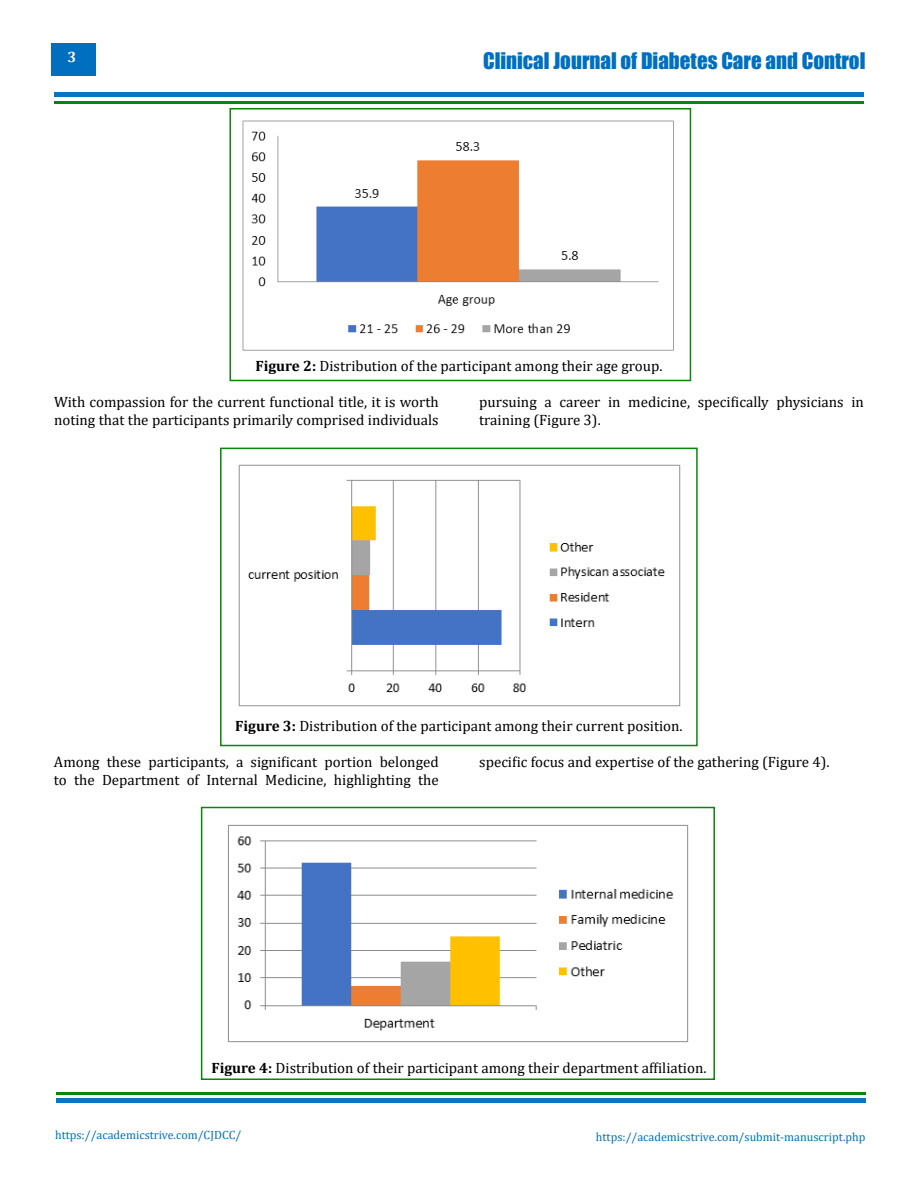
<style>
.page{position:relative;width:918px;height:1188px;background:#fff}
.page>*{position:absolute;margin:0;border:0;box-sizing:border-box;transform-origin:0 0}
.t1{font:21px "Impact";color:#006fc0}
.t2{font:15px/18px "Cambria";color:#000}
.t3{font:700 15px "Cambria";color:#fff}
.t4{font:12px "Cambria";color:#006fc0}
.s1{font-weight:700}
</style>
<div class="page">
<div style="left:51px;top:43px;width:45px;height:33px;background:#006fc0"></div>
<div style="left:54px;top:92px;width:810px;height:5px;background:#0b75c2"></div>
<hr style="left:56px;top:1098px;width:810px;height:4px;background:#0b75c2">
<hr style="left:54px;top:101px;width:810px;height:2px;background:#007f01">
<hr style="left:56px;top:1092px;width:810px;height:2px;background:#007f01">
<img style="left:242px;top:120px;width:432px;height:231px">
<img style="left:238px;top:464px;width:443px;height:243px">
<img style="left:227px;top:824px;width:462px;height:219px">
<div style="left:230px;top:108px;width:461px;height:273px;border:2px solid #007f01"></div>
<div style="left:220px;top:448px;width:478px;height:298px;border:2px solid #007f01"></div>
<div style="left:201px;top:807px;width:514px;height:273px;border:2px solid #007f01"></div>
<p class="t3" style="left:68px;top:47px;width:10px">3</p>
<h1 class="t1" style="left:483px;top:45px;width:384px">Clinical Journal of Diabetes Care and Control</h1>
<p class="t2" style="left:255px;top:357px;width:409px"><span class="s1">Figure 2:</span> Distribution of the participant among their age group.</p>
<p class="t2" style="left:54px;top:393px;width:386px">With compassion for the current functional title, it is worth noting that the participants primarily comprised individuals</p>
<p class="t2" style="left:479px;top:393px;width:386px">pursuing a career in medicine, specifically physicians in training (Figure 3).</p>
<p class="t2" style="left:235px;top:717px;width:449px"><span class="s1">Figure 3:</span> Distribution of the participant among their current position.</p>
<p class="t2" style="left:54px;top:753px;width:386px">Among these participants, a significant portion belonged to the Department of Internal Medicine, highlighting the</p>
<p class="t2" style="left:479px;top:753px;width:352px">specific focus and expertise of the gathering (Figure 4).</p>
<p class="t2" style="left:211px;top:1059px;width:497px"><span class="s1">Figure 4:</span> Distribution of their participant among their department affiliation.</p>
<p class="t4" style="left:55px;top:1128px;width:188px">https://academicstrive.com/CJDCC/</p>
<p class="t4" style="left:596px;top:1129px;width:271px">https://academicstrive.com/submit-manuscript.php</p>
</div>
